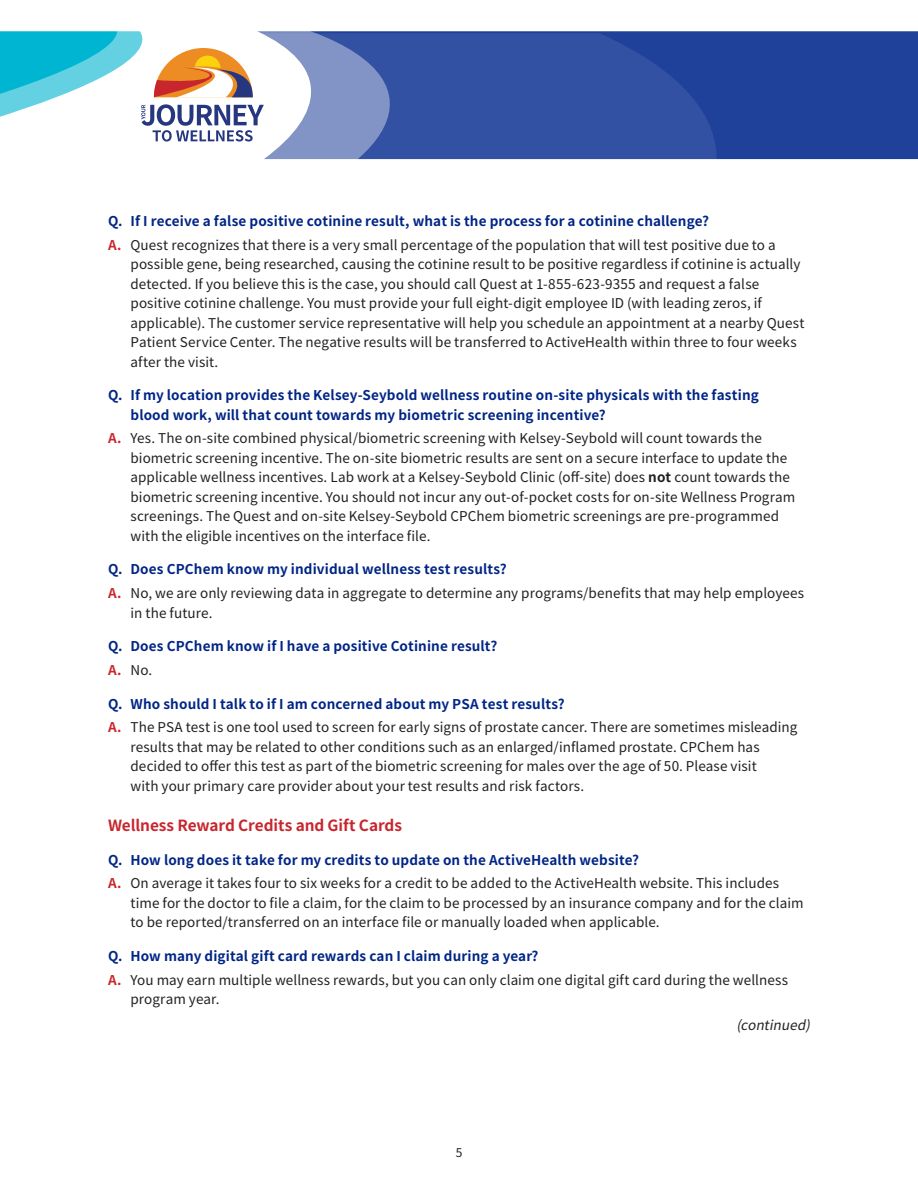
<style>
.page{position:relative;width:918px;height:1188px;background:#fff}
.page>*{position:absolute;margin:0;border:0;box-sizing:border-box;transform-origin:0 0}
.hd2{font:700 15.3px "Noto Sans JP";letter-spacing:-.005em;color:#c8262d}
.answers_post_question{font:13.5px/19.5px "Noto Sans JP";letter-spacing:.005em;color:#231f20}
.question{font:700 13.5px/19.5px "Noto Sans JP";letter-spacing:.01em;color:#002586}
.body{font:italic 13.5px "Noto Sans JP";color:#231f20}
.t1{font:12px "Noto Sans JP";color:#231f20}
.s1{font-weight:700;color:#c8272c}
.s2{font-weight:700}
</style>
<div class="page">
<div style="left:391px;top:31px;width:527px;height:128px;background:#20419a"></div>
<svg style="left:391px;top:33px;width:327px;height:127px;background:#3250a1"></svg>
<svg style="left:264px;top:31px;width:127px;height:129px;fill:#8294c6"></svg>
<svg style="left:0;top:31px;width:264px;height:111px"></svg>
<p class="question" style="left:108px;top:211px;width:603px">Q. If I receive a false positive cotinine result, what is the process for a cotinine challenge?</p>
<p class="answers_post_question" style="left:130px;top:235px;width:676px;text-indent:-22px"><span class="s1">A.</span> Quest recognizes that there is a very small percentage of the population that will test positive due to a possible gene, being researched, causing the cotinine result to be positive regardless if cotinine is actually detected. If you believe this is the case, you should call Quest at 1-855-623-9355 and request a false positive cotinine challenge. You must provide your full eight-digit employee ID (with leading zeros, if applicable). The customer service representative will help you schedule an appointment at a nearby Quest Patient Service Center. The negative results will be transferred to ActiveHealth within three to four weeks after the visit.</p>
<p class="question" style="left:130px;top:386px;width:630px;text-indent:-22px">Q. If my location provides the Kelsey-Seybold wellness routine on-site physicals with the fasting blood work, will that count towards my biometric screening incentive?</p>
<p class="answers_post_question" style="left:130px;top:429px;width:666px;text-indent:-22px"><span class="s1">A.</span> Yes. The on-site combined physical/biometric screening with Kelsey-Seybold will count towards the biometric screening incentive. The on-site biometric results are sent on a secure interface to update the applicable wellness incentives. Lab work at a Kelsey-Seybold Clinic (off-site) does <span class="s2">not</span> count towards the biometric screening incentive. You should not incur any out-of-pocket costs for on-site Wellness Program screenings. The Quest and on-site Kelsey-Seybold CPChem biometric screenings are pre-programmed with the eligible incentives on the interface file.</p>
<p class="question" style="left:108px;top:560px;width:400px">Q. Does CPChem know my individual wellness test results?</p>
<p class="answers_post_question" style="left:130px;top:584px;width:675px;text-indent:-22px"><span class="s1">A.</span> No, we are only reviewing data in aggregate to determine any programs/benefits that may help employees in the future.</p>
<p class="question" style="left:108px;top:637px;width:391px">Q. Does CPChem know if I have a positive Cotinine result?</p>
<p class="answers_post_question" style="left:108px;top:661px;width:46px"><span class="s1">A.</span> No.</p>
<p class="question" style="left:108px;top:694px;width:458px">Q. Who should I talk to if I am concerned about my PSA test results?</p>
<p class="answers_post_question" style="left:130px;top:718px;width:669px;text-indent:-22px"><span class="s1">A.</span> The PSA test is one tool used to screen for early signs of prostate cancer. There are sometimes misleading results that may be related to other conditions such as an enlarged/inflamed prostate. CPChem has decided to offer this test as part of the biometric screening for males over the age of 50. Please visit<br>with your primary care provider about your test results and risk factors.</p>
<p class="hd2" style="left:108px;top:817px;width:296px">Wellness Reward Credits and Gift Cards</p>
<p class="question" style="left:108px;top:850px;width:533px">Q. How long does it take for my credits to update on the ActiveHealth website?</p>
<p class="answers_post_question" style="left:130px;top:874px;width:675px;text-indent:-22px"><span class="s1">A.</span> On average it takes four to six weeks for a credit to be added to the ActiveHealth website. This includes time for the doctor to file a claim, for the claim to be processed by an insurance company and for the claim to be reported/transferred on an interface file or manually loaded when applicable.</p>
<p class="question" style="left:108px;top:946px;width:432px">Q. How many digital gift card rewards can I claim during a year?</p>
<p class="answers_post_question" style="left:130px;top:970px;width:659px;text-indent:-22px"><span class="s1">A.</span> You may earn multiple wellness rewards, but you can only claim one digital gift card during the wellness program year.</p>
<p class="body" style="left:736px;top:1017px;width:82px">(continued)</p>
<p class="t1" style="left:456px;top:1146px;width:8px">5</p>
</div>
